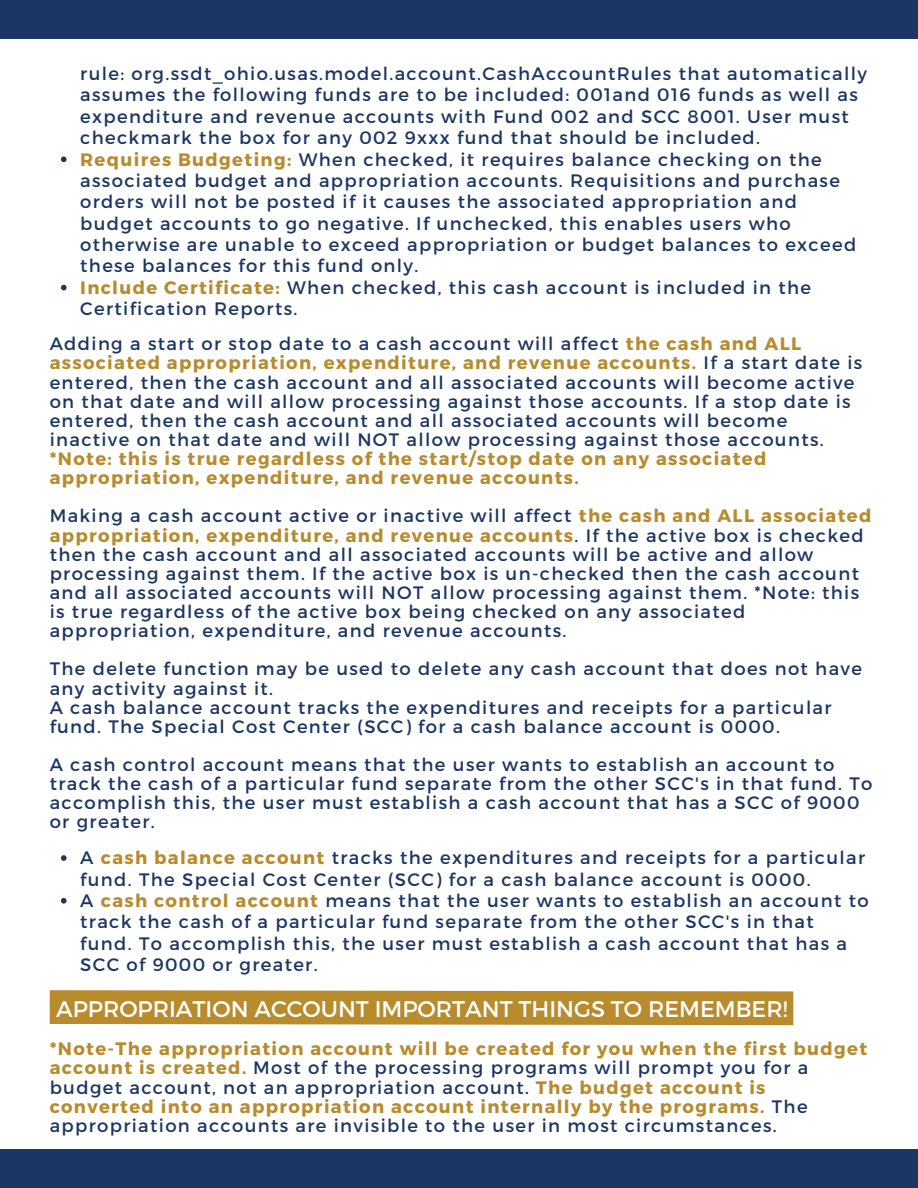
<style>
.page{position:relative;width:918px;height:1188px;background:#fff}
.page>*{position:absolute;margin:0;border:0;box-sizing:border-box;transform-origin:0 0}
.t1{font:22.5px "Montserrat";color:#fff}
.t2{font:18px/19.2px "Montserrat";letter-spacing:.075em;color:#1b3663}
.t3{font:700 18px/19.2px "Montserrat";letter-spacing:.075em;color:#b88b2d}
.s1{font-weight:700;color:#b88b2d}
.s2{font-weight:400;color:#1b3663}
</style>
<div class="page">
<div style="left:0;top:0;width:918px;height:38px;background:#1b3663"></div>
<div style="left:0;top:1149px;width:918px;height:39px;background:#1b3663"></div>
<svg style="left:49px;top:990px;width:745px;height:36px;background:#bc923a"></svg>
<svg style="left:61px;top:157px;width:6px;height:5px"></svg>
<svg style="left:61px;top:285px;width:6px;height:5px"></svg>
<svg style="left:61px;top:855px;width:6px;height:6px"></svg>
<svg style="left:61px;top:898px;width:6px;height:6px"></svg>
<p class="t2" style="left:80px;top:62px;width:788px;line-height:21.3px">rule: org.ssdt_ohio.usas.model.account.CashAccountRules that automatically assumes the following funds are to be included: 001and 016 funds as well as expenditure and revenue accounts with Fund 002 and SCC 8001. User must checkmark the box for any 002 9xxx fund that should be included.</p>
<p class="t2" style="left:80px;top:148px;width:778px;line-height:21.3px"><span class="s1">Requires Budgeting:</span> When checked, it requires balance checking on the associated budget and appropriation accounts. Requisitions and purchase orders will not be posted if it causes the associated appropriation and budget accounts to go negative. If unchecked, this enables users who otherwise are unable to exceed appropriation or budget balances to exceed these balances for this fund only.</p>
<p class="t2" style="left:80px;top:276px;width:732px;line-height:21.3px"><span class="s1">Include Certificate:</span> When checked, this cash account is included in the<br>Certification Reports.</p>
<p class="t2" style="left:50px;top:333px;width:814px">Adding a start or stop date to a cash account will affect <span class="s1">the cash and ALL associated appropriation, expenditure, and revenue accounts.</span> If a start date is entered, then the cash account and all associated accounts will become active on that date and will allow processing against those accounts. If a stop date is entered, then the cash account and all associated accounts will become inactive on that date and will NOT allow processing against those accounts. <span class="s1">*Note: this is true regardless of the start/stop date on any associated appropriation, expenditure, and revenue accounts.</span></p>
<p class="t2" style="left:50px;top:506px;width:823px">Making a cash account active or inactive will affect <span class="s1">the cash and ALL associated appropriation, expenditure, and revenue accounts</span>. If the active box is checked then the cash account and all associated accounts will be active and allow processing against them. If the active box is un-checked then the cash account and all associated accounts will NOT allow processing against them. *Note: this is true regardless of the active box being checked on any associated appropriation, expenditure, and revenue accounts.</p>
<p class="t2" style="left:50px;top:659px;width:814px">The delete function may be used to delete any cash account that does not have any activity against it.</p>
<p class="t2" style="left:50px;top:697px;width:783px">A cash balance account tracks the expenditures and receipts for a particular fund. The Special Cost Center (SCC) for a cash balance account is 0000.</p>
<p class="t2" style="left:50px;top:754px;width:824px">A cash control account means that the user wants to establish an account to track the cash of a particular fund separate from the other SCC's in that fund. To accomplish this, the user must establish a cash account that has a SCC of 9000 or greater.</p>
<p class="t2" style="left:80px;top:846px;width:786px;line-height:21.3px">A <span class="s1">cash balance account</span> tracks the expenditures and receipts for a particular fund. The Special Cost Center (SCC) for a cash balance account is 0000.</p>
<p class="t2" style="left:80px;top:889px;width:790px;line-height:21.3px">A <span class="s1">cash control account</span> means that the user wants to establish an account to track the cash of a particular fund separate from the other SCC's in that fund. To accomplish this, the user must establish a cash account that has a SCC of 9000 or greater.</p>
<p class="t1" style="left:56px;top:995px;width:733px">APPROPRIATION ACCOUNT IMPORTANT THINGS TO REMEMBER!</p>
<p class="t3" style="left:50px;top:1038px;width:819px">*Note-The appropriation account will be created for you when the first budget account is created. <span class="s2">Most of the processing programs will prompt you for a budget account, not an appropriation account.</span> The budget account is converted into an appropriation account internally by the programs. <span class="s2">The appropriation accounts are invisible to the user in most circumstances.</span></p>
</div>
